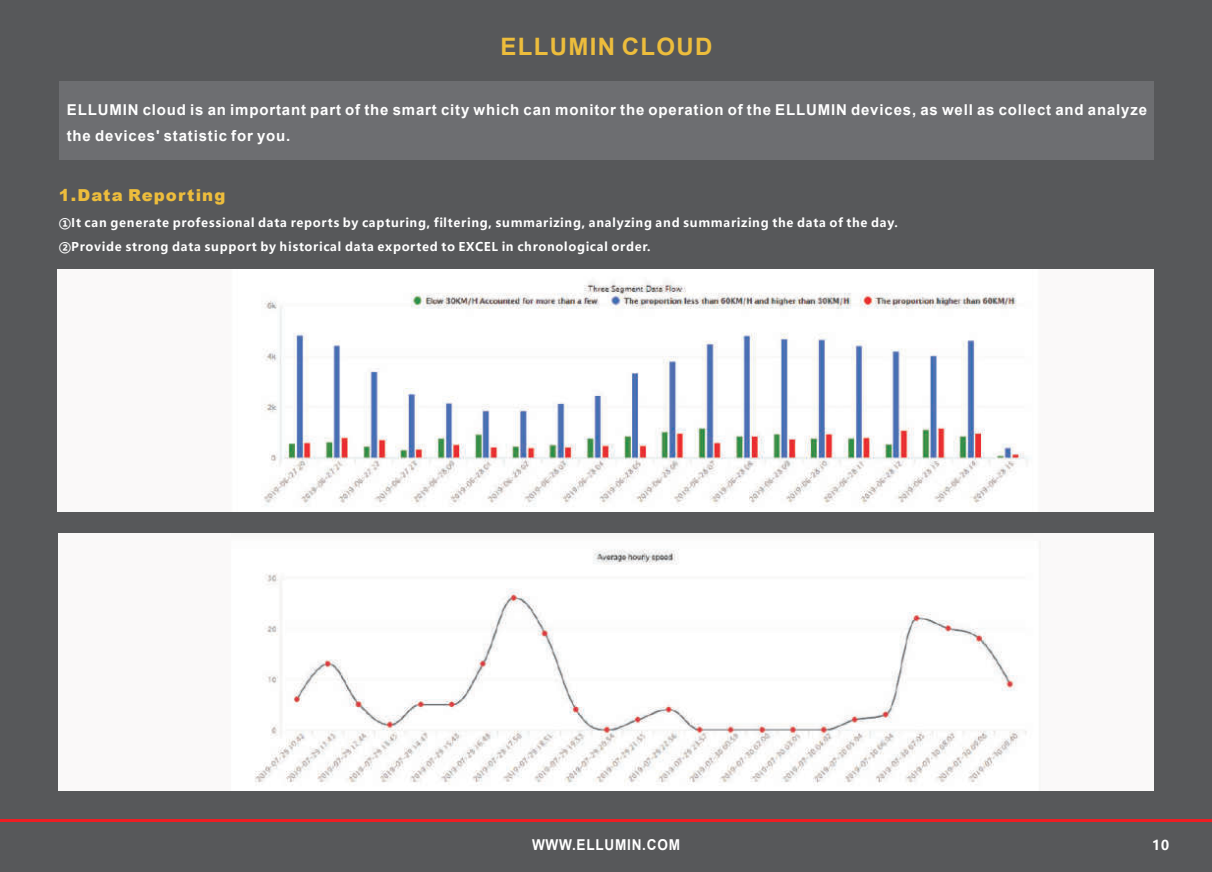
<style>
.page{position:relative;width:1212px;height:872px;background:#57585a}
.page>*{position:absolute;margin:0;border:0;box-sizing:border-box;transform-origin:0 0}
.t1{font:700 24px "Arial";letter-spacing:.055em;color:#edbd3c}
.t2{font:italic 900 16.5px "Arial";letter-spacing:.065em;color:#edbd3c}
.t3{font:700 15px/25.8px "Arial";letter-spacing:.055em;color:#fff}
.t4{font:700 15px "Arial";letter-spacing:.055em;color:#fff;scale:.91 1}
.t5{font:700 13.5px "Microsoft Ya Hei";color:#fff}
.t6{font:700 12px/24px "Microsoft Ya Hei";letter-spacing:.06em;color:#fff}
</style>
<div class="page">
<hr style="left:0;top:819px;width:1212px;height:2px;background:#ee1d23">
<div style="left:59px;top:81px;width:1094px;height:79px;background:#6d6e71"></div>
<img style="left:57px;top:270px;width:1096px;height:241px">
<img style="left:59px;top:533px;width:1094px;height:257px">
<h1 class="t1" style="left:500px;top:29px;width:213px">ELLUMIN CLOUD</h1>
<p class="t3" style="left:67px;top:97px;width:1082px">ELLUMIN cloud is an important part of the smart city which can monitor the operation of the ELLUMIN devices, as well as collect and analyze the devices' statistic for you.</p>
<h2 class="t2" style="left:59px;top:183px;width:168px">1.Data Reporting</h2>
<p class="t6" style="left:59px;top:210px;width:840px">①It can generate professional data reports by capturing, filtering, summarizing, analyzing and summarizing the data of the day.<br>②Provide strong data support by historical data exported to EXCEL in chronological order.</p>
<p class="t4" style="left:532px;top:833px;width:164px">WWW.ELLUMIN.COM</p>
<p class="t5" style="left:1152px;top:835px;width:19px">10</p>
</div>
